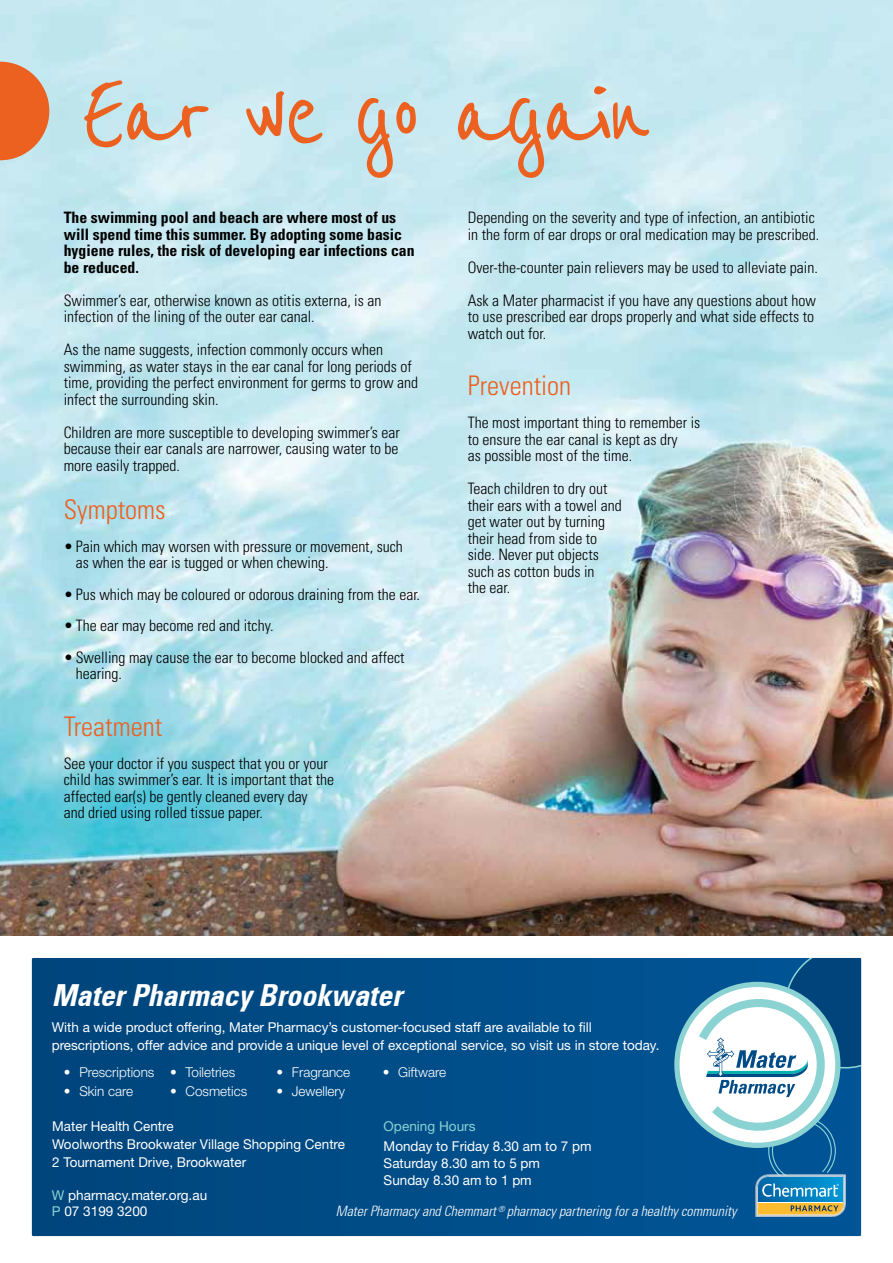
<style>
.page{position:relative;width:893px;height:1263px;background:#fff}
.page>*{position:absolute;margin:0;border:0;box-sizing:border-box;transform-origin:0 0}
.t1{font:123.75px "Reenie Beanie";letter-spacing:-.05em;color:#ec6020}
.t2{font:italic 700 condensed 29.7px "Univers";color:#fff}
.t3{font:300 condensed 27px "Univers";color:#ec6020}
.t4{font:300 condensed 15.75px/16.5px "Univers";color:#000}
.t5{font:700 condensed 15.75px/16.5px "Univers";color:#000}
.t6{font:italic 300 condensed 13.95px "Univers";color:#fff}
.t7{font:13.65px/18.1px "Helvetica Neue LT Std";color:#fff}
.t8{font:300 13.65px "Helvetica Neue LT Std";color:#fff}
.t9{font:13.65px "Helvetica Neue LT Std";color:#8ad2d3}
.s1{color:#8ad2d3}
.s2{color:#8bd2d3}
</style>
<div class="page">
<svg style="left:32px;top:958px;width:829px;height:278px;background:#004b86"></svg>
<svg style="left:677px;top:984px;width:161px;height:161px"></svg>
<svg style="left:692px;top:958px;width:169px;height:259px"></svg>
<img style="left:0;top:0;width:893px;height:935px">
<svg style="left:0;top:62px;width:49px;height:98px;background:#e37b4a"></svg>
<h1 class="t1" style="left:81px;top:43px;width:571px">Ear we go again</h1>
<p class="t4" style="left:468px;top:209px;width:353px">Depending on the severity and type of infection, an antibiotic in the form of ear drops or oral medication may be prescribed.</p>
<p class="t4" style="left:468px;top:250px;width:352px;line-height:33px">Over-the-counter pain relievers may be used to alleviate pain.<br>Ask a Mater pharmacist if you have any questions about how</p>
<p class="t4" style="left:468px;top:308px;width:348px">to use prescribed ear drops properly and what side effects to watch out for.</p>
<h3 class="t3" style="left:468px;top:369px;width:105px">Prevention</h3>
<p class="t4" style="left:468px;top:414px;width:234px">The most important thing to remember is to ensure the ear canal is kept as dry<br>as possible most of the time.</p>
<p class="t4" style="left:468px;top:480px;width:155px">Teach children to dry out their ears with a towel and get water out by turning their head from side to side. Never put objects such as cotton buds in<br>the ear.</p>
<p class="t5" style="left:64px;top:209px;width:352px">The swimming pool and beach are where most of us will spend time this summer. By adopting some basic hygiene rules, the risk of developing ear infections can be reduced.</p>
<p class="t4" style="left:64px;top:291px;width:319px">Swimmer’s ear, otherwise known as otitis externa, is an infection of the lining of the outer ear canal.</p>
<p class="t4" style="left:64px;top:341px;width:356px">As the name suggests, infection commonly occurs when swimming, as water stays in the ear canal for long periods of time, providing the perfect environment for germs to grow and infect the surrounding skin.</p>
<p class="t4" style="left:64px;top:424px;width:338px;text-align:justify">Children are more susceptible to developing swimmer’s ear because their ear canals are narrower, causing water to be more easily trapped.</p>
<h3 class="t3" style="left:64px;top:493px;width:104px">Symptoms</h3>
<p class="t4" style="left:76px;top:537px;width:329px;text-indent:-12px">• Pain which may worsen with pressure or movement, such as when the ear is tugged or when chewing.</p>
<p class="t4" style="left:64px;top:585px;width:358px">• Pus which may be coloured or odorous draining from the ear.</p>
<p class="t4" style="left:64px;top:617px;width:211px">• The ear may become red and itchy.</p>
<p class="t4" style="left:76px;top:648px;width:330px;text-indent:-12px">• Swelling may cause the ear to become blocked and affect hearing.</p>
<h3 class="t3" style="left:64px;top:710px;width:100px">Treatment</h3>
<p class="t4" style="left:64px;top:754px;width:272px">See your doctor if you suspect that you or your child has swimmer’s ear. It is important that the affected ear(s) be gently cleaned every day<br>and dried using rolled tissue paper.</p>
<h2 class="t2" style="left:52px;top:977px;width:352px">Mater Pharmacy Brookwater</h2>
<p class="t7" style="left:52px;top:1018px;width:609px">With a wide product offering, Mater Pharmacy’s customer-focused staff are available to fill prescriptions, offer advice and provide a unique level of exceptional service, so visit us in store today.</p>
<p class="t8" style="left:64px;top:1064px;width:92px">• Prescriptions</p>
<p class="t8" style="left:64px;top:1082px;width:71px">• Skin care</p>
<p class="t8" style="left:383px;top:1064px;width:65px">• Giftware</p>
<p class="t8" style="left:170px;top:1064px;width:67px">• Toiletries</p>
<p class="t8" style="left:170px;top:1082px;width:78px">• Cosmetics</p>
<p class="t8" style="left:276px;top:1064px;width:75px">• Fragrance</p>
<p class="t8" style="left:276px;top:1082px;width:70px">• Jewellery</p>
<p class="t9" style="left:384px;top:1117px;width:93px">Opening Hours</p>
<p class="t7" style="left:384px;top:1138px;width:209px;line-height:16.8px">Monday to Friday 8.30 am to 7 pm<br>Saturday 8.30 am to 5 pm<br>Sunday 8.30 am to 1 pm</p>
<p class="t7" style="left:52px;top:1116px;width:294px">Mater Health Centre<br>Woolworths Brookwater Village Shopping Centre<br>2 Tournament Drive, Brookwater</p>
<p class="t7" style="left:52px;top:1186px;width:157px;line-height:16.8px"><span class="s1">W</span> pharmacy.mater.org.au<br><span class="s2">P</span> 07 3199 3200</p>
<p class="t6" style="left:336px;top:1203px;width:402px">Mater Pharmacy and Chemmart <sup>®</sup> pharmacy partnering for a healthy community</p>
</div>
